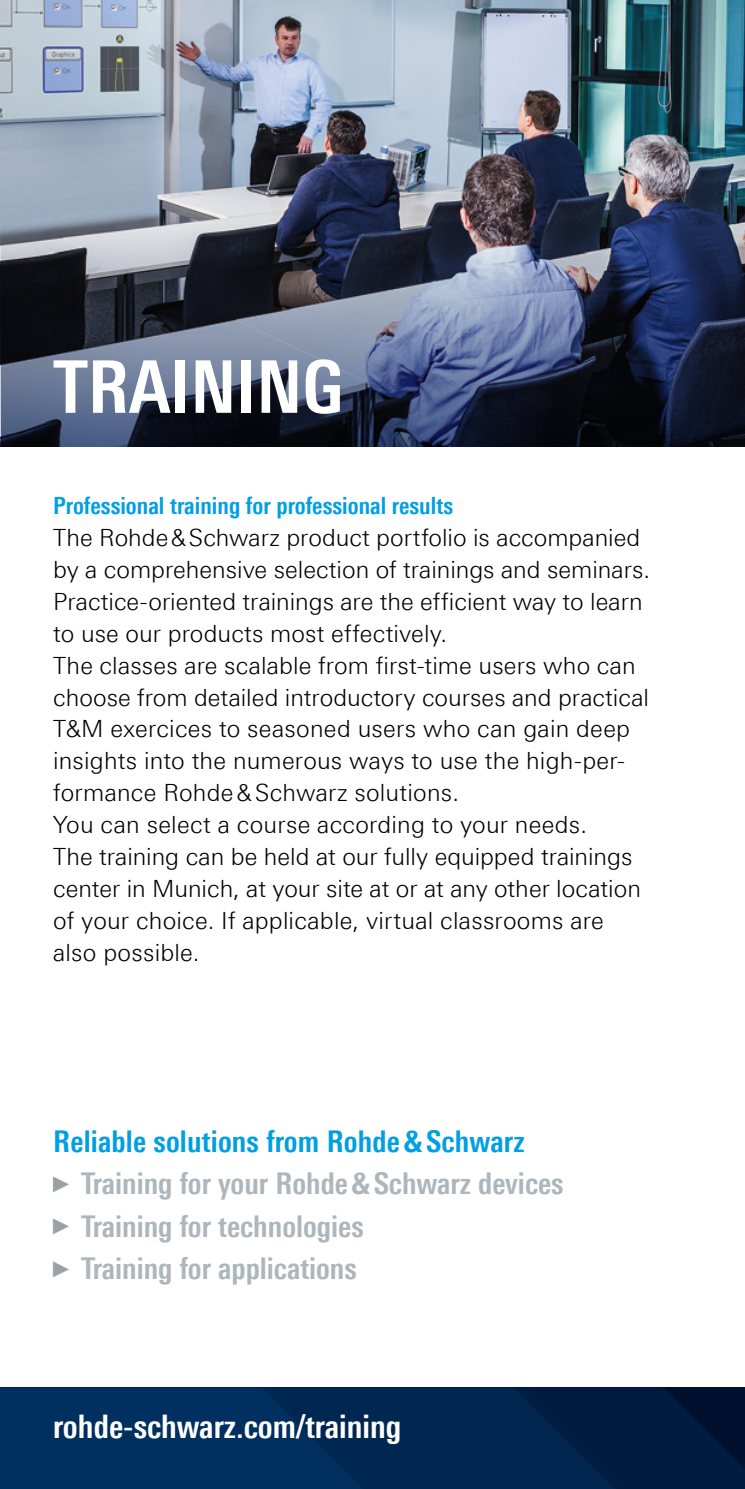
<style>
.page{position:relative;width:745px;height:1489px;background:#fff}
.page>*{position:absolute;margin:0;border:0;box-sizing:border-box;transform-origin:0 0}
.t1{font:700 72.5px "Linotype Univers 620 Cn";color:#fff}
.t2{font:700 32.5px "Linotype Univers 620 Cn";color:#fff}
.t3{font:700 30px/42.5px "Linotype Univers 620 Cn";color:#adb6bc}
.t4{font:300 23.75px/32px "Linotype Univers 330";letter-spacing:.005em;color:#000}
.t5{font:700 23.75px "Linotype Univers 620 Cn";color:#009fe3}
.s1{color:#009fe3}
.s2{font-family:"Arial Narrow";font-weight:400;font-size:22.5px;color:#9ba2a7}
</style>
<div class="page">
<img style="left:0;top:0;width:744px;height:446px">
<svg style="left:1px;top:223px;width:743px;height:223px;background:#40485f"></svg>
<svg style="left:615px;top:1387px;width:129px;height:101px;background:#00193c"></svg>
<svg style="left:363px;top:1387px;width:252px;height:101px;background:#00254d"></svg>
<svg style="left:0;top:1387px;width:363px;height:101px;background:#002e5c"></svg>
<h1 class="t1" style="left:53px;top:344px;width:291px">TRAINING</h1>
<p class="t5" style="left:53px;top:491px;width:401px">Professional training for professional results</p>
<p class="t4" style="left:53px;top:521px;width:598px">The Rohde&amp;Schwarz product portfolio is accompanied by a comprehensive selection of trainings and seminars.<br>Practice-oriented trainings are the efficient way to learn to use our products most effectively.<br>The classes are scalable from first-time users who can choose from detailed introductory courses and practical T&amp;M exercices to seasoned users who can gain deep insights into the numerous ways to use the high-per&shy;formance Rohde&amp;Schwarz solutions.<br>You can select a course according to your needs.<br>The training can be held at our fully equipped trainings center in Munich, at your site at or at any other location of your choice. If applicable, virtual classrooms are also possible.</p>
<p class="t3" style="left:53px;top:1119px;width:511px"><span class="s1">Reliable solutions from Rohde&amp;Schwarz<br></span><span class="s2">►</span> Training for your Rohde&amp;Schwarz devices <span class="s2">►</span> Training for technologies<br><span class="s2">►</span> Training for applications</p>
<h2 class="t2" style="left:53px;top:1407px;width:349px">rohde-schwarz.com/training</h2>
</div>
